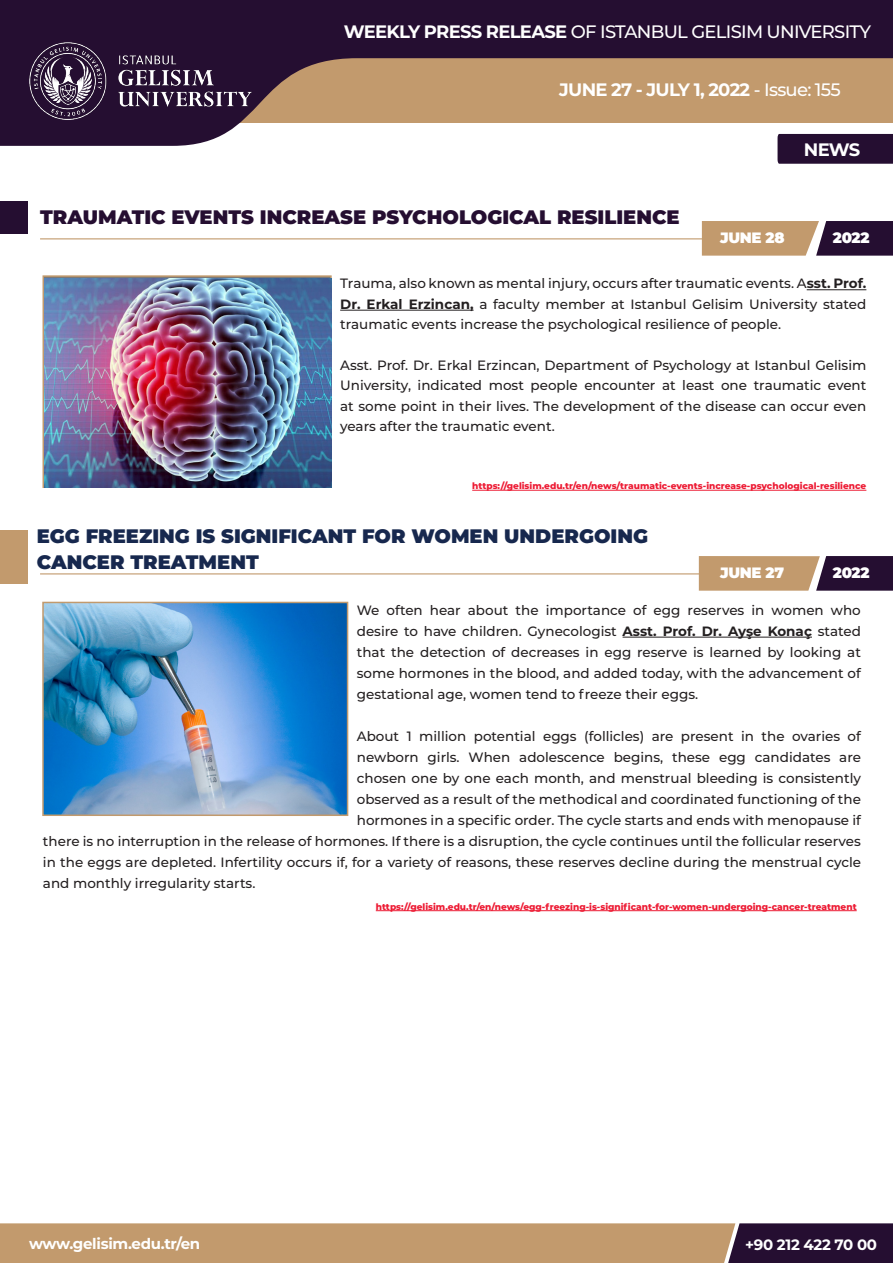
<style>
.page{position:relative;width:893px;height:1263px;background:#fff}
.page>*{position:absolute;margin:0;border:0;box-sizing:border-box;transform-origin:0 0}
.t1{font:900 19.5px/25.5px "Montserrat";color:#17284e}
.t2{font:900 19.5px "Montserrat";color:#250e31}
.t3{font:500 18px "Montserrat";letter-spacing:-.04em;color:#fff}
.t4{font:700 18px "Montserrat";letter-spacing:-.04em;color:#fff}
.t5{font:700 15px "Montserrat";letter-spacing:-.02em;color:#fff}
.t6{font:900 15px "Montserrat";letter-spacing:-.02em;color:#fff}
.t7{font:500 13.5px/20.4px "Montserrat";color:#231f20;text-align:justify}
.t8{font:800 9px "Montserrat";color:#ed1a33}
.s1{font-weight:700}
.s2{font-weight:500}
</style>
<div class="page">
<svg style="left:0;top:0;width:893px;height:146px;background:#795f60"></svg>
<svg style="left:0;top:1223px;width:893px;height:40px;background:#a78264"></svg>
<div style="left:777px;top:134px;width:116px;height:30px;background:#250e31"></div>
<hr style="left:472px;top:490px;width:394px;height:1px;background:#ed1a33">
<div style="left:0;top:201px;width:28px;height:33px;background:#250e31"></div>
<hr style="left:40px;top:238px;width:681px;height:1px;background:#c29a6d">
<svg style="left:702px;top:221px;width:191px;height:35px;background:#8b6b5e"></svg>
<hr style="left:807px;top:289px;width:59px;height:1px;background:#231f20">
<hr style="left:340px;top:310px;width:134px;height:1px;background:#231f20">
<img style="left:44px;top:278px;width:288px;height:210px">
<hr style="left:376px;top:910px;width:481px;height:1px;background:#ed1a33">
<div style="left:0;top:530px;width:28px;height:53px;background:#c29a6d"></div>
<hr style="left:40px;top:573px;width:681px;height:1px;background:#c29a6d">
<svg style="left:699px;top:556px;width:194px;height:35px;background:#8b6b5d"></svg>
<hr style="left:623px;top:637px;width:189px;height:1px;background:#231f20">
<img style="left:45px;top:605px;width:300px;height:208px">
<div style="left:42px;top:602px;width:306px;height:214px;border:2px solid #c29a6d"></div>
<img style="left:26px;top:41px;width:228px;height:79px">
<h2 class="t3" style="left:344px;top:19px;width:528px"><span class="s1">WEEKLY PRESS RELEASE</span> OF ISTANBUL GELISIM UNIVERSITY</h2>
<h2 class="t4" style="left:559px;top:76px;width:283px">JUNE 27 - JULY 1, 2022 <span class="s2">- Issue: 155</span></h2>
<h1 class="t2" style="left:40px;top:202px;width:641px">TRAUMATIC EVENTS INCREASE PSYCHOLOGICAL RESILIENCE</h1>
<h2 class="t4" style="left:804px;top:136px;width:58px">NEWS</h2>
<p class="t6" style="left:720px;top:227px;width:66px">JUNE 28</p>
<p class="t6" style="left:833px;top:227px;width:38px">2022</p>
<p class="t7" style="left:340px;top:273px;width:528px">Trauma, also known as mental injury, occurs after traumatic events. A<span class="s1">sst. Prof.<br>Dr. Erkal Erzincan,</span> a faculty member at Istanbul Gelisim University stated traumatic events increase the psychological resilience of people.</p>
<p class="t7" style="left:340px;top:354px;width:528px">Asst. Prof. Dr. Erkal Erzincan, Department of Psychology at Istanbul Gelisim University, indicated most people encounter at least one traumatic event at some point in their lives. The development of the disease can occur even years after the traumatic event.</p>
<p class="t8" style="left:472px;top:479px;width:396px">https://gelisim.edu.tr/en/news/traumatic-events-increase-psychological-resilience</p>
<h1 class="t1" style="left:37px;top:522px;width:613px">EGG FREEZING IS SIGNIFICANT FOR WOMEN UNDERGOING<br>CANCER TREATMENT</h1>
<p class="t7" style="left:357px;top:599px;width:506px;line-height:21px">We often hear about the importance of egg reserves in women who desire to have children. Gynecologist <span class="s1">Asst. Prof. Dr. Ayşe Konaç</span> stated that the detection of decreases in egg reserve is learned by looking at some hormones in the blood, and added today, with the advancement of gestational age, women tend to freeze their eggs.</p>
<p class="t7" style="left:357px;top:725px;width:506px">About 1 million potential eggs (follicles) are present in the ovaries of</p>
<p class="t7" style="left:357px;top:746px;width:506px">newborn girls. When adolescence begins, these egg candidates are</p>
<p class="t7" style="left:357px;top:767px;width:506px">chosen one by one each month, and menstrual bleeding is consistently</p>
<p class="t7" style="left:357px;top:788px;width:506px">observed as a result of the methodical and coordinated functioning of the</p>
<p class="t7" style="left:357px;top:809px;width:506px">hormones in a specific order. The cycle starts and ends with menopause if</p>
<p class="t7" style="left:43px;top:830px;width:819px">there is no interruption in the release of hormones. If there is a disruption, the cycle continues until the follicular reserves</p>
<p class="t7" style="left:43px;top:851px;width:820px">in the eggs are depleted. Infertility occurs if, for a variety of reasons, these reserves decline during the menstrual cycle</p>
<p class="t7" style="left:43px;top:872px;width:214px">and monthly irregularity starts.</p>
<p class="t6" style="left:720px;top:562px;width:66px">JUNE 27</p>
<p class="t6" style="left:833px;top:562px;width:38px">2022</p>
<p class="t8" style="left:376px;top:900px;width:482px">https://gelisim.edu.tr/en/news/egg-freezing-is-significant-for-women-undergoing-cancer-treatment</p>
<p class="t5" style="left:29px;top:1233px;width:173px">www.gelisim.edu.tr/en</p>
<p class="t5" style="left:745px;top:1234px;width:134px">+90 212 422 70 00</p>
</div>
